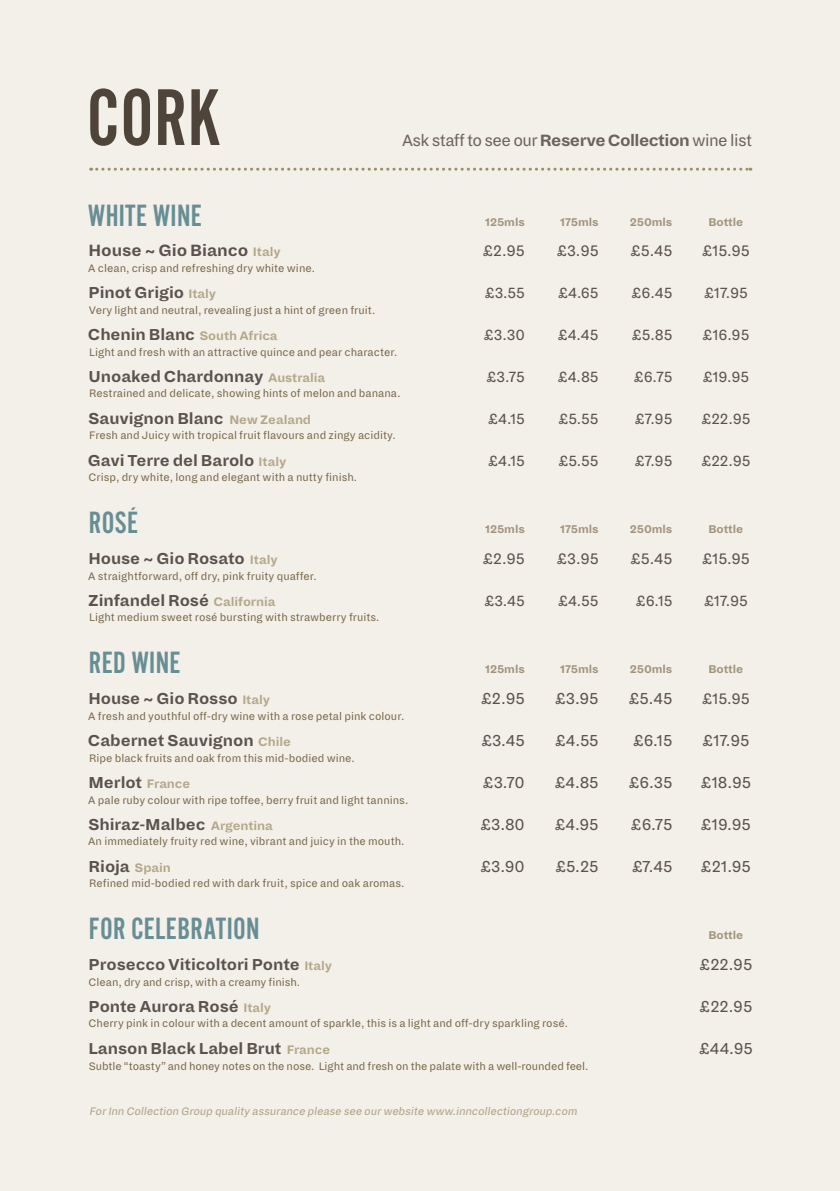
<style>
.page{position:relative;width:840px;height:1191px;background:#fff}
.page>*{position:absolute;margin:0;border:0;box-sizing:border-box;transform-origin:0 0}
.t1{font:83.6px "Alternate Gothic Number Two";color:#4e4439}
.t2{font:32px "Alternate Gothic Number Two";letter-spacing:.01em;color:#678e95}
.t3{font:18px "Dia";letter-spacing:-.03em;color:#6c625d}
.t4{font:700 18px "Dia";letter-spacing:-.005em;color:#5b524d}
.t5{font:700 17.6px "Dia";letter-spacing:-.005em;color:#5b524d}
.t6{font:17.6px "Dia";letter-spacing:-.005em;color:#5b524d}
.t7{font:16.8px "Dia";letter-spacing:-.005em;color:#5b524d}
.t8{font:16.2px "Dia";letter-spacing:-.005em;color:#5b524d}
.t9{font:700 12.4px "Dia";letter-spacing:-.005em;color:#a1937b}
.t10{font:12px "Dia";color:#79684a}
.t11{font:italic 12px "Dia";color:#aea081}
.s1{font-weight:700}
.s2{font-size:13.6px;color:#b4a789}
</style>
<div class="page">
<div style="left:0;top:0;width:839px;height:1191px;background:#f3efe9"></div>
<svg style="left:91px;top:168px;width:659px;height:3px"></svg>
<h1 class="t1" style="left:87px;top:75px;width:136px">CORK</h1>
<h2 class="t2" style="left:88px;top:199px;width:115px">WHITE WINE</h2>
<h3 class="t3" style="left:402px;top:130px;width:351px">Ask staff to see our <span class="s1">Reserve Collection</span> wine list</h3>
<p class="t9" style="left:485px;top:214px;width:41px">125mls</p>
<p class="t9" style="left:560px;top:214px;width:40px">175mls</p>
<p class="t9" style="left:629px;top:214px;width:44px">250mls</p>
<p class="t9" style="left:708px;top:214px;width:36px">Bottle</p>
<h3 class="t4" style="left:88px;top:240px;width:194px">House ~ Gio Bianco <span class="s2">Italy</span></h3>
<h3 class="t7" style="left:482px;top:242px;width:43px">£2.95</h3>
<h3 class="t7" style="left:556px;top:242px;width:43px">£3.95</h3>
<h3 class="t7" style="left:630px;top:242px;width:43px">£5.45</h3>
<h3 class="t7" style="left:701px;top:242px;width:49px">£15.95</h3>
<p class="t10" style="left:88px;top:261px;width:228px">A clean, crisp and refreshing dry white wine.</p>
<h3 class="t5" style="left:88px;top:282px;width:129px">Pinot Grigio <span class="s2">Italy</span></h3>
<h3 class="t8" style="left:484px;top:284px;width:42px">£3.55</h3>
<h3 class="t8" style="left:558px;top:284px;width:42px">£4.65</h3>
<h3 class="t8" style="left:631px;top:284px;width:42px">£6.45</h3>
<h3 class="t8" style="left:703px;top:284px;width:45px">£17.95</h3>
<p class="t10" style="left:89px;top:303px;width:288px">Very light and neutral, revealing just a hint of green fruit.</p>
<h3 class="t5" style="left:88px;top:324px;width:191px">Chenin Blanc <span class="s2">South Africa</span></h3>
<h3 class="t8" style="left:483px;top:326px;width:42px">£3.30</h3>
<h3 class="t8" style="left:557px;top:326px;width:42px">£4.45</h3>
<h3 class="t8" style="left:631px;top:326px;width:42px">£5.85</h3>
<h3 class="t8" style="left:702px;top:326px;width:48px">£16.95</h3>
<p class="t10" style="left:89px;top:345px;width:309px">Light and fresh with an attractive quince and pear character.</p>
<h3 class="t5" style="left:89px;top:366px;width:238px">Unoaked Chardonnay <span class="s2">Australia</span></h3>
<h3 class="t8" style="left:486px;top:368px;width:40px">£3.75</h3>
<h3 class="t8" style="left:557px;top:368px;width:42px">£4.85</h3>
<h3 class="t8" style="left:633px;top:368px;width:40px">£6.75</h3>
<h3 class="t8" style="left:702px;top:368px;width:48px">£19.95</h3>
<p class="t10" style="left:89px;top:387px;width:313px">Restrained and delicate, showing hints of melon and banana.</p>
<h3 class="t5" style="left:88px;top:408px;width:224px">Sauvignon Blanc <span class="s2">New Zealand</span></h3>
<h3 class="t8" style="left:488px;top:410px;width:38px">£4.15</h3>
<h3 class="t8" style="left:558px;top:410px;width:42px">£5.55</h3>
<h3 class="t8" style="left:634px;top:410px;width:39px">£7.95</h3>
<h3 class="t8" style="left:701px;top:410px;width:51px">£22.95</h3>
<p class="t10" style="left:89px;top:429px;width:308px">Fresh and Juicy with tropical fruit flavours and zingy acidity.</p>
<h3 class="t5" style="left:88px;top:450px;width:200px">Gavi Terre del Barolo <span class="s2">Italy</span></h3>
<h3 class="t8" style="left:488px;top:452px;width:38px">£4.15</h3>
<h3 class="t8" style="left:558px;top:452px;width:42px">£5.55</h3>
<h3 class="t8" style="left:634px;top:452px;width:39px">£7.95</h3>
<h3 class="t8" style="left:701px;top:452px;width:51px">£22.95</h3>
<p class="t10" style="left:89px;top:471px;width:270px">Crisp, dry white, long and elegant with a nutty finish.</p>
<h2 class="t2" style="left:89px;top:506px;width:51px">ROSÉ</h2>
<p class="t9" style="left:485px;top:522px;width:41px">125mls</p>
<p class="t9" style="left:560px;top:522px;width:40px">175mls</p>
<p class="t9" style="left:629px;top:522px;width:44px">250mls</p>
<p class="t9" style="left:708px;top:522px;width:36px">Bottle</p>
<h3 class="t5" style="left:88px;top:548px;width:191px">House ~ Gio Rosato <span class="s2">Italy</span></h3>
<h3 class="t7" style="left:482px;top:549px;width:43px">£2.95</h3>
<h3 class="t7" style="left:556px;top:549px;width:43px">£3.95</h3>
<h3 class="t7" style="left:630px;top:549px;width:43px">£5.45</h3>
<h3 class="t7" style="left:701px;top:549px;width:49px">£15.95</h3>
<p class="t10" style="left:88px;top:569px;width:230px">A straightforward, off dry, pink fruity quaffer.</p>
<h3 class="t5" style="left:88px;top:590px;width:189px">Zinfandel Rosé <span class="s2">California</span></h3>
<h3 class="t8" style="left:484px;top:592px;width:42px">£3.45</h3>
<h3 class="t8" style="left:557px;top:592px;width:42px">£4.55</h3>
<h3 class="t8" style="left:635px;top:592px;width:38px">£6.15</h3>
<h3 class="t8" style="left:703px;top:592px;width:45px">£17.95</h3>
<p class="t10" style="left:89px;top:611px;width:292px">Light medium sweet rosé bursting with strawberry fruits.</p>
<h2 class="t2" style="left:89px;top:646px;width:93px">RED WINE</h2>
<p class="t9" style="left:485px;top:662px;width:41px">125mls</p>
<p class="t9" style="left:560px;top:662px;width:40px">175mls</p>
<p class="t9" style="left:629px;top:662px;width:44px">250mls</p>
<p class="t9" style="left:708px;top:662px;width:36px">Bottle</p>
<h3 class="t5" style="left:88px;top:688px;width:183px">House ~ Gio Rosso <span class="s2">Italy</span></h3>
<h3 class="t6" style="left:481px;top:689px;width:45px">£2.95</h3>
<h3 class="t6" style="left:555px;top:689px;width:45px">£3.95</h3>
<h3 class="t6" style="left:628px;top:689px;width:45px">£5.45</h3>
<h3 class="t7" style="left:701px;top:690px;width:49px">£15.95</h3>
<p class="t10" style="left:88px;top:709px;width:317px">A fresh and youthful off-dry wine with a rose petal pink colour.</p>
<h3 class="t5" style="left:88px;top:730px;width:204px">Cabernet Sauvignon <span class="s2">Chile</span></h3>
<h3 class="t6" style="left:481px;top:731px;width:45px">£3.45</h3>
<h3 class="t6" style="left:554px;top:731px;width:45px">£4.55</h3>
<h3 class="t6" style="left:632px;top:731px;width:41px">£6.15</h3>
<h3 class="t6" style="left:702px;top:731px;width:48px">£17.95</h3>
<p class="t10" style="left:89px;top:751px;width:267px">Ripe black fruits and oak from this mid-bodied wine.</p>
<h3 class="t5" style="left:88px;top:772px;width:103px">Merlot <span class="s2">France</span></h3>
<h3 class="t6" style="left:482px;top:773px;width:43px">£3.70</h3>
<h3 class="t6" style="left:554px;top:773px;width:45px">£4.85</h3>
<h3 class="t6" style="left:628px;top:773px;width:45px">£6.35</h3>
<h3 class="t6" style="left:700px;top:773px;width:52px">£18.95</h3>
<p class="t10" style="left:88px;top:793px;width:321px">A pale ruby colour with ripe toffee, berry fruit and light tannins.</p>
<h3 class="t5" style="left:88px;top:814px;width:186px">Shiraz-Malbec <span class="s2">Argentina</span></h3>
<h3 class="t6" style="left:480px;top:814px;width:46px">£3.80</h3>
<h3 class="t6" style="left:554px;top:814px;width:45px">£4.95</h3>
<h3 class="t6" style="left:630px;top:814px;width:43px">£6.75</h3>
<h3 class="t6" style="left:700px;top:814px;width:51px">£19.95</h3>
<p class="t10" style="left:88px;top:835px;width:317px">An immediately fruity red wine, vibrant and juicy in the mouth.</p>
<h3 class="t5" style="left:88px;top:856px;width:84px">Rioja <span class="s2">Spain</span></h3>
<h3 class="t6" style="left:480px;top:856px;width:46px">£3.90</h3>
<h3 class="t6" style="left:555px;top:856px;width:45px">£5.25</h3>
<h3 class="t6" style="left:631px;top:856px;width:42px">£7.45</h3>
<h3 class="t6" style="left:700px;top:856px;width:52px">£21.95</h3>
<p class="t10" style="left:89px;top:877px;width:317px">Refined mid-bodied red with dark fruit, spice and oak aromas.</p>
<h2 class="t2" style="left:89px;top:912px;width:172px">FOR CELEBRATION</h2>
<p class="t9" style="left:708px;top:928px;width:36px">Bottle</p>
<h3 class="t5" style="left:88px;top:954px;width:245px">Prosecco Viticoltori Ponte <span class="s2">Italy</span></h3>
<h3 class="t6" style="left:699px;top:955px;width:54px">£22.95</h3>
<p class="t10" style="left:89px;top:975px;width:213px">Clean, dry and crisp, with a creamy finish.</p>
<h3 class="t5" style="left:88px;top:996px;width:184px">Ponte Aurora Rosé <span class="s2">Italy</span></h3>
<h3 class="t6" style="left:699px;top:996px;width:54px">£22.95</h3>
<p class="t10" style="left:89px;top:1017px;width:480px">Cherry pink in colour with a decent amount of sparkle, this is a light and off-dry sparkling rosé.</p>
<h3 class="t5" style="left:88px;top:1038px;width:243px">Lanson Black Label Brut <span class="s2">France</span></h3>
<h3 class="t6" style="left:698px;top:1038px;width:55px">£44.95</h3>
<p class="t10" style="left:89px;top:1059px;width:501px">Subtle “toasty” and honey notes on the nose. Light and fresh on the palate with a well-rounded feel.</p>
<p class="t11" style="left:89px;top:1104px;width:491px">For Inn Collection Group quality assurance please see our website www.inncollectiongroup.com</p>
</div>
